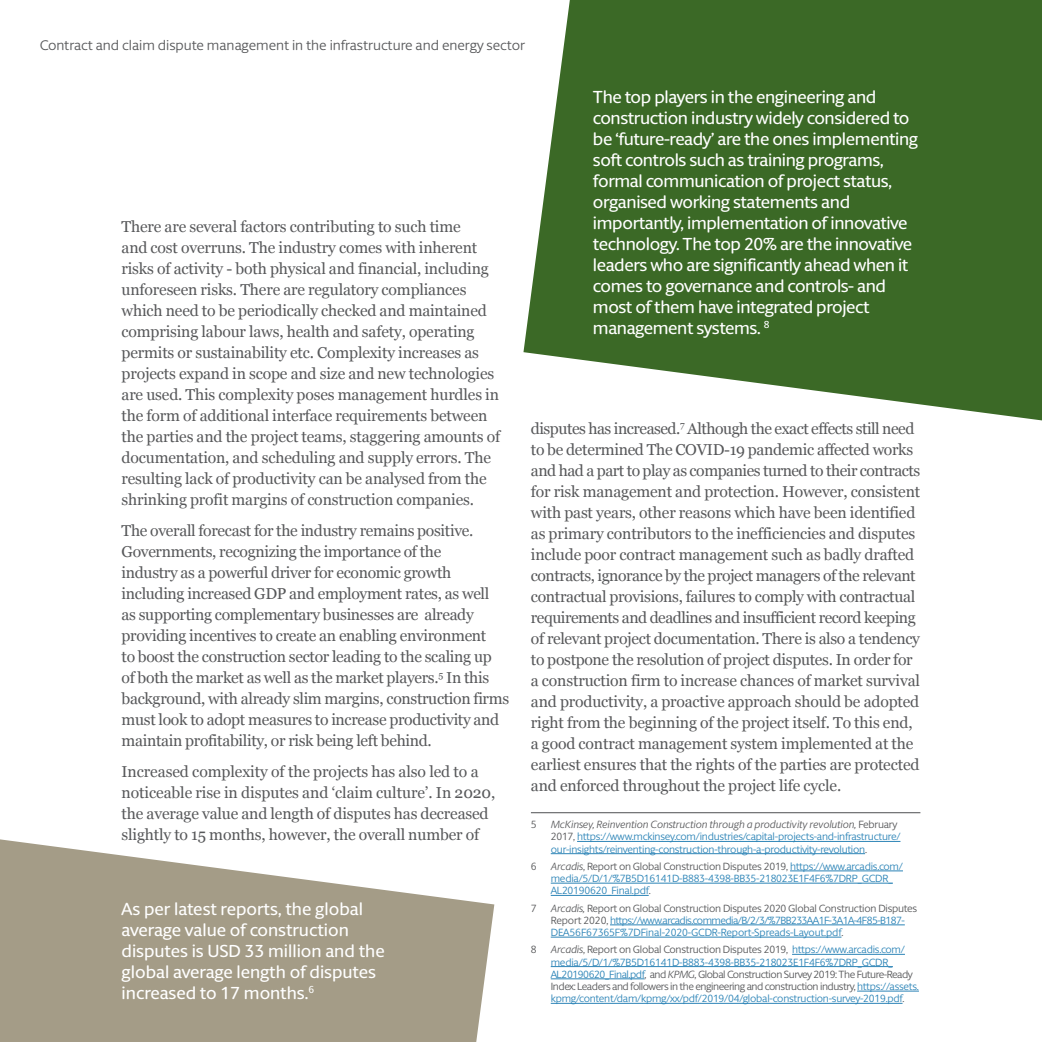
<style>
.page{position:relative;width:1042px;height:1042px;background:#fff}
.page>*{position:absolute;margin:0;border:0;box-sizing:border-box;transform-origin:0 0}
.t1{font:500 17.5px/21px "Berlingske Sans Round";letter-spacing:-.02em;color:#fff}
.t2{font:500 17.5px/21px "Berlingske Sans Round";color:#fff}
.t3{font:15.75px/21px "Georgia";letter-spacing:-.01em;color:#57585a}
.t4{font:14px "Berlingske Sans Round";color:#57585a}
.t5{font:10.5px/12.2px "Berlingske Sans Round";letter-spacing:-.02em;color:#2c84b7}
.t6{font:10.5px "Berlingske Sans Round";color:#57585a}
.s1{font-style:italic;color:#57585a}
.s2{color:#57585a}
</style>
<div class="page">
<svg style="left:0;top:839px;width:494px;height:203px;fill:#a49c87"></svg>
<svg style="left:523px;top:0;width:519px;height:420px;background:#527a3f"></svg>
<hr style="left:531px;top:812px;width:389px;height:1px;background:#57585a">
<hr style="left:577px;top:841px;width:323px;height:1px;background:#2c84b7">
<hr style="left:551px;top:853px;width:314px;height:1px;background:#2c84b7">
<hr style="left:790px;top:870px;width:113px;height:1px;background:#2c84b7">
<hr style="left:551px;top:883px;width:342px;height:1px;background:#2c84b7">
<hr style="left:551px;top:895px;width:98px;height:1px;background:#2c84b7">
<hr style="left:610px;top:924px;width:295px;height:1px;background:#2c84b7">
<hr style="left:551px;top:937px;width:290px;height:1px;background:#2c84b7">
<hr style="left:792px;top:954px;width:113px;height:1px;background:#2c84b7">
<hr style="left:551px;top:966px;width:342px;height:1px;background:#2c84b7">
<hr style="left:551px;top:978px;width:93px;height:1px;background:#2c84b7">
<hr style="left:857px;top:991px;width:62px;height:1px;background:#2c84b7">
<hr style="left:551px;top:1003px;width:351px;height:1px;background:#2c84b7">
<p class="t4" style="left:40px;top:36px;width:487px">Contract and claim dispute management in the infrastructure and energy sector</p>
<p class="t3" style="left:122px;top:216px;width:380px">There are several factors contributing to such time<br>and cost overruns. The industry comes with inherent risks of activity - both physical and financial, including unforeseen risks. There are regulatory compliances which need to be periodically checked and maintained comprising labour laws, health and safety, operating permits or sustainability etc. Complexity increases as projects expand in scope and size and new technologies are used. This complexity poses management hurdles in the form of additional interface requirements between the parties and the project teams, staggering amounts of documentation, and scheduling and supply errors. The resulting lack of productivity can be analysed from the shrinking profit margins of construction companies.</p>
<p class="t3" style="left:122px;top:520px;width:389px">The overall forecast for the industry remains positive.<br>Governments, recognizing the importance of the<br>industry as a powerful driver for economic growth including increased GDP and employment rates, as well<br>as supporting complementary businesses are already providing incentives to create an enabling environment<br>to boost the construction sector leading to the scaling up<br>of both the market as well as the market players.<sup>5</sup> In this background, with already slim margins, construction firms must look to adopt measures to increase productivity and maintain profitability, or risk being left behind.</p>
<p class="t3" style="left:122px;top:761px;width:375px">Increased complexity of the projects has also led to a noticeable rise in disputes and ‘claim culture’. In 2020, the average value and length of disputes has decreased slightly to 15 months, however, the overall number of</p>
<p class="t2" style="left:122px;top:898px;width:265px">As per latest reports, the global average value of construction disputes is USD 33 million and the global average length of disputes increased to 17 months.<sup>6</sup></p>
<p class="t1" style="left:593px;top:85px;width:326px">The top players in the engineering and construction industry widely considered to be ‘future-ready’ are the ones implementing soft controls such as training programs, formal communication of project status, organised working statements and importantly, implementation of innovative technology. The top 20% are the innovative leaders who are significantly ahead when it comes to governance and controls- and most of them have integrated project management systems. <sup>8</sup></p>
<p class="t3" style="left:531px;top:417px;width:391px">disputes has increased.<sup>7</sup> Although the exact effects still need to be determined The COVID-19 pandemic affected works and had a part to play as companies turned to their contracts for risk management and protection. However, consistent with past years, other reasons which have been identified as primary contributors to the inefficiencies and disputes include poor contract management such as badly drafted contracts, ignorance by the project managers of the relevant contractual provisions, failures to comply with contractual requirements and deadlines and insufficient record keeping of relevant project documentation. There is also a tendency to postpone the resolution of project disputes. In order for a construction firm to increase chances of market survival and productivity, a proactive approach should be adopted right from the beginning of the project itself. To this end, a good contract management system implemented at the earliest ensures that the rights of the parties are protected and enforced throughout the project life cycle.</p>
<p class="t6" style="left:531px;top:817px;width:7px">5</p>
<p class="t5" style="left:551px;top:818px;width:351px"><span class="s1">McKinsey, Reinvention Construction through a productivity revolution,</span> <span class="s2">February<br>2017,</span> https://www.mckinsey.com/industries/capital-projects-and-infrastructure/ our-insights/reinventing-construction-through-a-productivity-revolution<span class="s2">.</span></p>
<p class="t6" style="left:531px;top:859px;width:7px">6</p>
<p class="t5" style="left:551px;top:859px;width:354px"><span class="s1">Arcadis</span><span class="s2">, Report on Global Construction Disputes 2019,</span> https://www.arcadis.com/ media/5/D/1/%7B5D16141D-B883-4398-BB35-218023E1F4F6%7DRP_GCDR_<br>AL20190620_Final.pdf<span class="s2">.</span></p>
<p class="t6" style="left:531px;top:901px;width:7px">7</p>
<p class="t5" style="left:551px;top:901px;width:368px"><span class="s1">Arcadis,</span> <span class="s2">Report on Global Construction Disputes 2020 Global Construction Disputes<br>Report 2020,</span> https://www.arcadis.commedia/B/2/3/%7BB233AA1F-3A1A-4F85-B187-<br>DEA56F67365F%7DFinal-2020-GCDR-Report-Spreads-Layout.pdf<span class="s2">.</span></p>
<p class="t6" style="left:531px;top:942px;width:7px">8</p>
<p class="t5" style="left:551px;top:943px;width:370px"><span class="s1">Arcadis</span><span class="s2">, Report on Global Construction Disputes 2019,</span> https://www.arcadis.com/ media/5/D/1/%7B5D16141D-B883-4398-BB35-218023E1F4F6%7DRP_GCDR_ AL20190620_Final.pdf<span class="s2">, and</span> <span class="s1">KPMG</span><span class="s2">, Global Construction Survey 2019: The Future-Ready Index: Leaders and followers in the engineering and construction industry,</span> https://assets. kpmg/content/dam/kpmg/xx/pdf/2019/04/global-construction-survey-2019.pdf<span class="s2">.</span></p>
</div>
